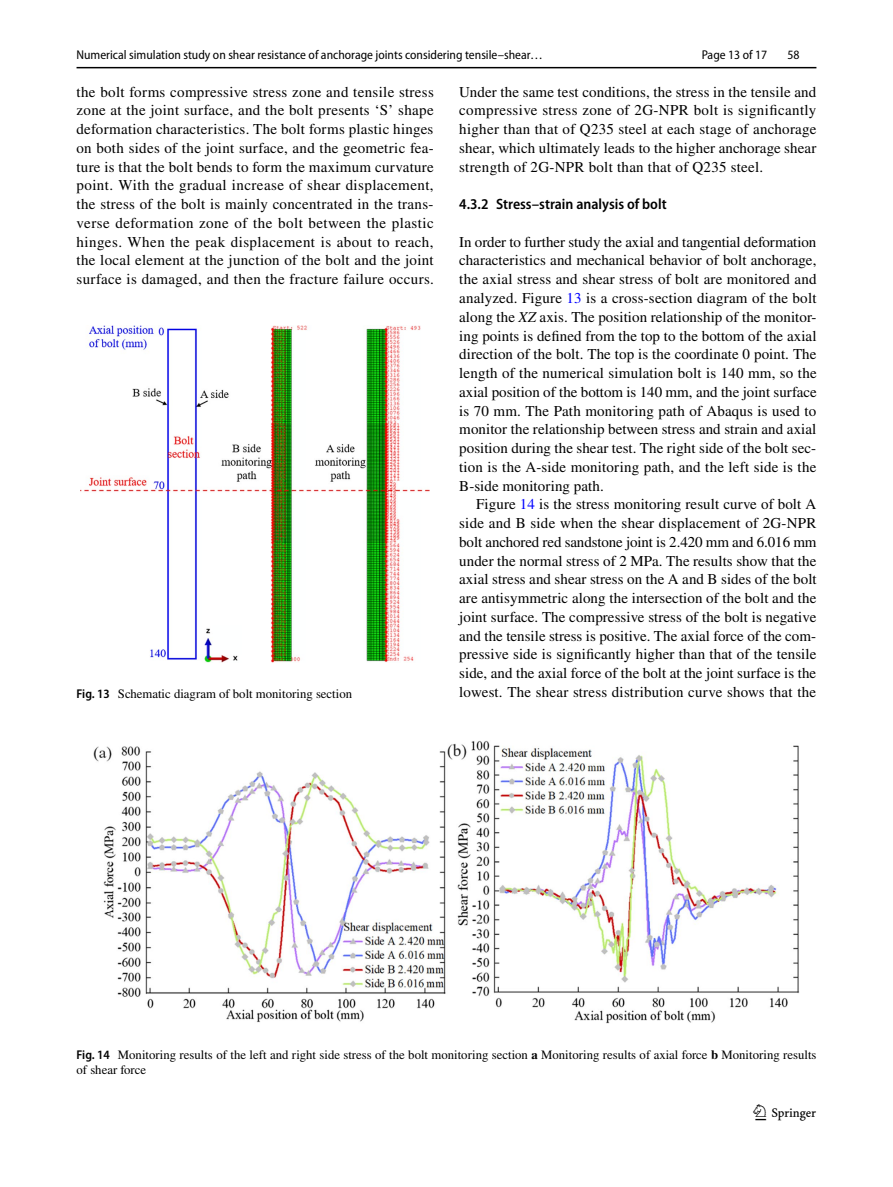
<style>
.page{position:relative;width:893px;height:1187px;background:#fff}
.page>*{position:absolute;margin:0;border:0;box-sizing:border-box;transform-origin:0 0}
.t1{font:22.5px "Springnew Regular 3";color:#000}
.t2{font:15px/18.8px "STIX";letter-spacing:.015em;color:#000;text-align:justify}
.t3{font:600 semi-condensed 15px "Myriad Pro";color:#000}
.t4{font:12.75px/15px "STIX";color:#000}
.t5{font:12.75px "Myriad Pro Semi Cn 3";color:#000}
.t6{font:semi-condensed 12.75px "Myriad Pro";color:#000}
.s1{color:#00f}
.s2{font-style:italic}
.s3{font-family:"Myriad Pro";font-weight:600;font-stretch:semi-condensed}
.s4{font-weight:700}
</style>
<div class="page">
<hr style="left:77px;top:67px;width:739px;height:1px;background:#000">
<img style="left:81px;top:326px;width:348px;height:336px">
<img style="left:94px;top:740px;width:705px;height:283px">
<p class="t5" style="left:77px;top:48px;width:468px">Numerical simulation study on shear resistance of anchorage joints considering tensile–shear…</p>
<p class="t6" style="left:702px;top:48px;width:67px">Page 13 of 17</p>
<p class="t6" style="left:787px;top:48px;width:14px">58</p>
<p class="t2" style="left:77px;top:83px;width:359px">the bolt forms compressive stress zone and tensile stress zone at the joint surface, and the bolt presents ‘S’ shape deformation characteristics. The bolt forms plastic hinges on both sides of the joint surface, and the geometric fea&shy;ture is that the bolt bends to form the maximum curvature point. With the gradual increase of shear displacement, the stress of the bolt is mainly concentrated in the trans&shy;verse deformation zone of the bolt between the plastic hinges. When the peak displacement is about to reach, the local element at the junction of the bolt and the joint surface is damaged, and then the fracture failure occurs.</p>
<p class="t2" style="left:459px;top:83px;width:359px">Under the same test conditions, the stress in the tensile and compressive stress zone of 2G-NPR bolt is significantly higher than that of Q235 steel at each stage of anchorage shear, which ultimately leads to the higher anchorage shear strength of 2G-NPR bolt than that of Q235 steel.</p>
<p class="t3" style="left:459px;top:196px;width:209px">4.3.2 Stress–strain analysis of bolt</p>
<p class="t2" style="left:459px;top:233px;width:359px">In order to further study the axial and tangential deformation characteristics and mechanical behavior of bolt anchorage, the axial stress and shear stress of bolt are monitored and analyzed. Figure <span class="s1">13</span> is a cross-section diagram of the bolt along the <span class="s2">XZ</span> axis. The position relationship of the monitor&shy;ing points is defined from the top to the bottom of the axial direction of the bolt. The top is the coordinate 0 point. The length of the numerical simulation bolt is 140 mm, so the axial position of the bottom is 140 mm, and the joint surface is 70 mm. The Path monitoring path of Abaqus is used to monitor the relationship between stress and strain and axial position during the shear test. The right side of the bolt sec&shy;tion is the A-side monitoring path, and the left side is the B-side monitoring path.</p>
<p class="t2" style="left:459px;top:496px;width:359px;text-indent:17px">Figure <span class="s1">14</span> is the stress monitoring result curve of bolt A side and B side when the shear displacement of 2G-NPR bolt anchored red sandstone joint is 2.420 mm and 6.016 mm under the normal stress of 2 MPa. The results show that the axial stress and shear stress on the A and B sides of the bolt are antisymmetric along the intersection of the bolt and the joint surface. The compressive stress of the bolt is negative and the tensile stress is positive. The axial force of the com&shy;pressive side is significantly higher than that of the tensile side, and the axial force of the bolt at the joint surface is the</p>
<p class="t4" style="left:77px;top:686px;width:277px"><span class="s3">Fig. 13</span> Schematic diagram of bolt monitoring section</p>
<p class="t2" style="left:459px;top:683px;width:358px">lowest. The shear stress distribution curve shows that the</p>
<p class="t4" style="left:77px;top:1047px;width:741px"><span class="s3">Fig. 14</span> Monitoring results of the left and right side stress of the bolt monitoring section <span class="s4">a</span> Monitoring results of axial force <span class="s4">b</span> Monitoring results of shear force</p>
<h1 class="t1" style="left:755px;top:1104px;width:62px">1 3</h1>
</div>
